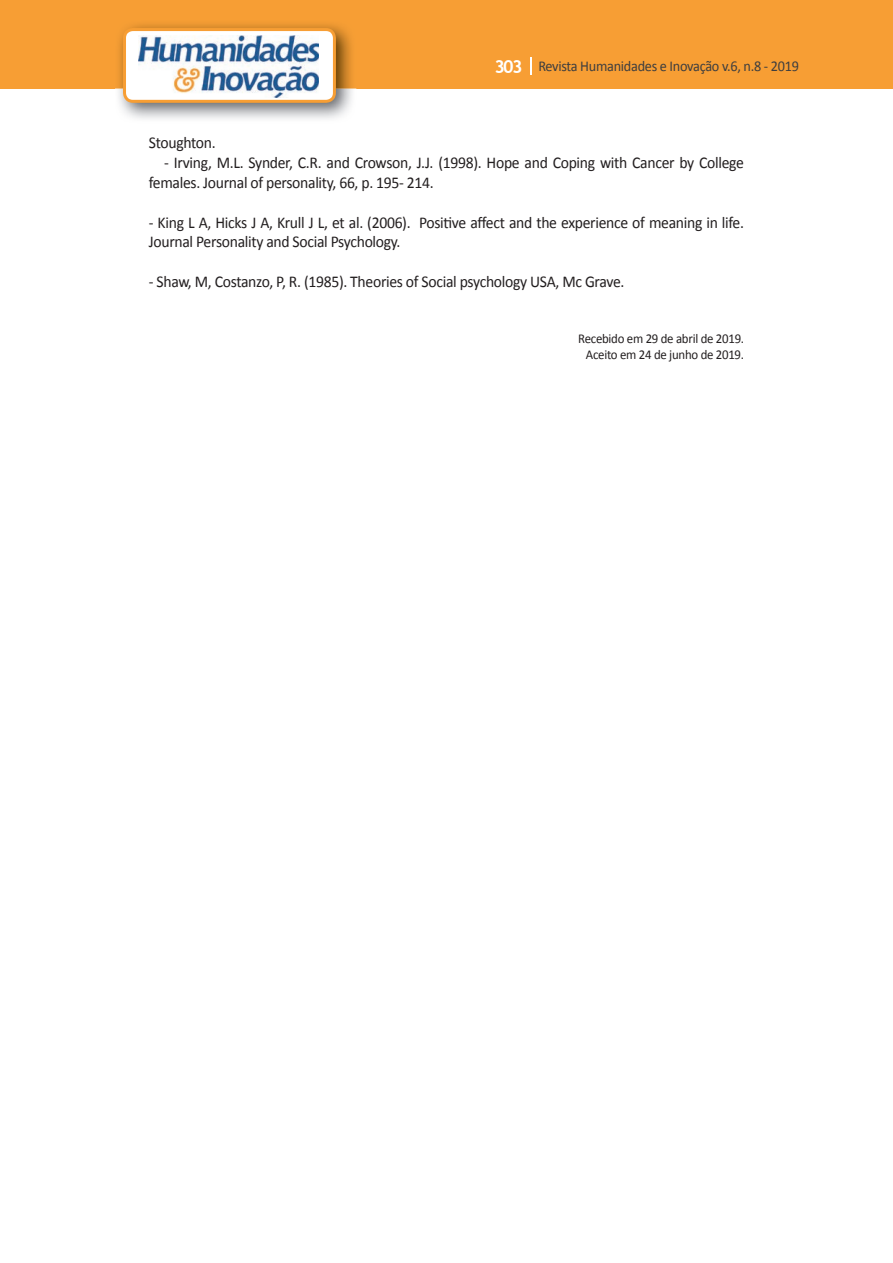
<style>
.page{position:relative;width:893px;height:1263px;background:#fff}
.page>*{position:absolute;margin:0;border:0;box-sizing:border-box;transform-origin:0 0}
.t1{font:16.5px/19.8px "Calibri";letter-spacing:-.02em;color:#231f20;scale:.95 1}
.t2{font:15px "Calibri";letter-spacing:-.02em;color:#3e3e3f;scale:.95 1}
.t3{font:13.5px/16.2px "Calibri";letter-spacing:-.02em;color:#231f20;text-align:center;scale:.95 1}
.s1{font-family:"Trebuchet MS";font-weight:700;font-size:18px;color:#fff}
</style>
<div class="page">
<div style="left:0;top:0;width:893px;height:88px;background:#f79e34"></div>
<svg style="left:530px;top:57px;width:2px;height:18px"></svg>
<img style="left:115px;top:24px;width:241px;height:95px">
<svg style="left:123px;top:28px;width:213px;height:75px"></svg>
<p class="t2" style="left:495px;top:57px;width:322px"><span class="s1">303</span> Revista Humanidades e Inovação v.6, n.8 - 2019</p>
<p class="t1" style="left:149px;top:133px;width:72px">Stoughton.</p>
<p class="t1" style="left:149px;top:153px;width:628px;text-indent:15px">- Irving, M.L. Synder, C.R. and Crowson, J.J. (1998). Hope and Coping with Cancer by College females. Journal of personality, 66, p. 195- 214.</p>
<p class="t1" style="left:149px;top:212px;width:628px">- King L A, Hicks J A, Krull J L, et al. (2006). Positive affect and the experience of meaning in life.<br>Journal Personality and Social Psychology.</p>
<p class="t1" style="left:149px;top:272px;width:502px">- Shaw, M, Costanzo, P, R. (1985). Theories of Social psychology USA, Mc Grave.</p>
<p class="t3" style="left:578px;top:330px;width:176px">Recebido em 29 de abril de 2019.<br>Aceito em 24 de junho de 2019.</p>
</div>
